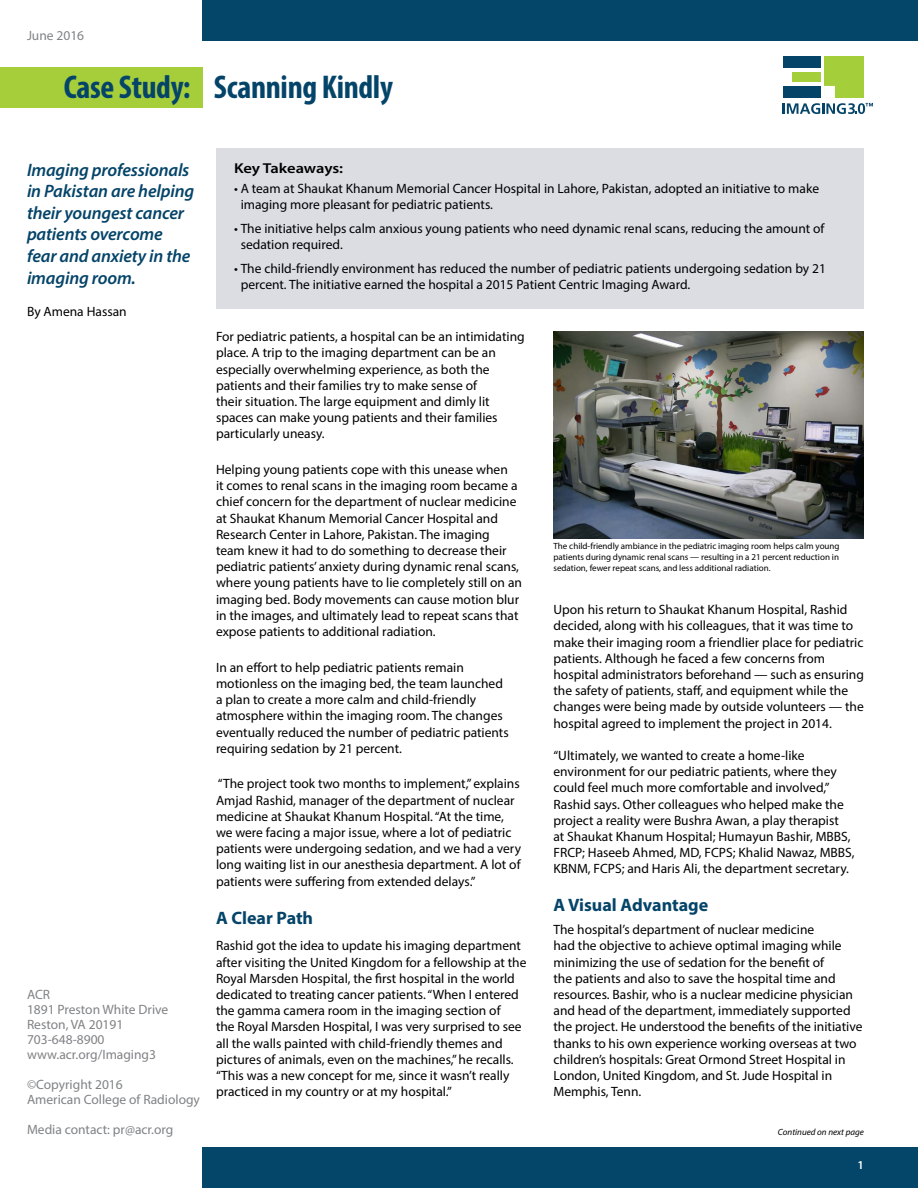
<style>
.page{position:relative;width:918px;height:1188px;background:#fff}
.page>*{position:absolute;margin:0;border:0;box-sizing:border-box;transform-origin:0 0}
.t1{font:700 condensed 33px "Myriad Pro";letter-spacing:-.01em;color:#054469}
.t2{font:italic 600 18px/21.6px "Myriad Pro";letter-spacing:-.01em;color:#054469}
.t3{font:700 18px "Myriad Pro";color:#054469}
.t4{font:600 14.4px "Myriad Pro";letter-spacing:-.01em;color:#000;scale:1.15 1}
.t5{font:13.5px/16.2px "Myriad Pro";color:#000}
.t6{font:13.5px/15px "Myriad Pro";color:#808285}
.t7{font:600 12px "Myriad Pro";color:#fff}
.t8{font:9px/10.8px "Myriad Pro";color:#000;text-align:justify}
.t9{font:italic 9px "Myriad Pro";color:#000}
</style>
<div class="page">
<div style="left:202px;top:0;width:716px;height:40px;background:#04456a"></div>
<div style="left:0;top:68px;width:202px;height:40px;background:#a6ce3a"></div>
<div style="left:202px;top:1148px;width:716px;height:40px;background:#04456a"></div>
<div style="left:783px;top:56px;width:38px;height:11px;background:#054469"></div>
<div style="left:792px;top:73px;width:29px;height:9px;background:#a5ce3b"></div>
<div style="left:783px;top:86px;width:38px;height:12px;background:#054469"></div>
<div style="left:824px;top:56px;width:40px;height:41px;background:#a5ce3b"></div>
<svg style="left:783px;top:103px;width:90px;height:11px"></svg>
<div style="left:824px;top:86px;width:11px;height:12px;background:#fff;border:1px solid #fff"></div>
<div style="left:216px;top:148px;width:648px;height:161px;background:#dbdde3"></div>
<img style="left:554px;top:331px;width:310px;height:207px">
<p class="t6" style="left:27px;top:28px;width:59px">June 2016</p>
<h1 class="t1" style="left:64px;top:67px;width:331px">Case Study: Scanning Kindly</h1>
<h2 class="t2" style="left:27px;top:158px;width:169px">Imaging professionals in Pakistan are helping their youngest cancer patients overcome fear and anxiety in the imaging room.</h2>
<p class="t5" style="left:27px;top:303px;width:101px">By Amena Hassan</p>
<p class="t6" style="left:27px;top:987px;width:143px">ACR<br>1891 Preston White Drive<br>Reston, VA 20191<br>703-648-8900 www.acr.org/Imaging3</p>
<p class="t6" style="left:27px;top:1077px;width:175px">©Copyright 2016<br>American College of Radiology</p>
<p class="t6" style="left:27px;top:1122px;width:148px">Media contact: pr@acr.org</p>
<p class="t4" style="left:234px;top:159px;width:96px">Key Takeaways:</p>
<p class="t5" style="left:241px;top:180px;width:580px;text-indent:-7px">• A team at Shaukat Khanum Memorial Cancer Hospital in Lahore, Pakistan, adopted an initiative to make imaging more pleasant for pediatric patients.</p>
<p class="t5" style="left:241px;top:220px;width:585px;text-indent:-7px">• The initiative helps calm anxious young patients who need dynamic renal scans, reducing the amount of sedation required.</p>
<p class="t5" style="left:241px;top:260px;width:587px;text-indent:-7px">• The child-friendly environment has reduced the number of pediatric patients undergoing sedation by 21 percent. The initiative earned the hospital a 2015 Patient Centric Imaging Award.</p>
<p class="t5" style="left:216px;top:328px;width:310px">For pediatric patients, a hospital can be an intimidating place. A trip to the imaging department can be an especially overwhelming experience, as both the patients and their families try to make sense of<br>their situation. The large equipment and dimly lit spaces can make young patients and their families particularly uneasy.</p>
<p class="t5" style="left:216px;top:461px;width:308px">Helping young patients cope with this unease when<br>it comes to renal scans in the imaging room became a chief concern for the department of nuclear medicine at Shaukat Khanum Memorial Cancer Hospital and Research Center in Lahore, Pakistan. The imaging team knew it had to do something to decrease their pediatric patients’ anxiety during dynamic renal scans, where young patients have to lie completely still on an imaging bed. Body movements can cause motion blur in the images, and ultimately lead to repeat scans that expose patients to additional radiation.</p>
<p class="t5" style="left:216px;top:659px;width:294px">In an effort to help pediatric patients remain motionless on the imaging bed, the team launched a plan to create a more calm and child-friendly atmosphere within the imaging room. The changes eventually reduced the number of pediatric patients requiring sedation by 21 percent.</p>
<p class="t5" style="left:216px;top:776px;width:307px">“The project took two months to implement,” explains Amjad Rashid, manager of the department of nuclear medicine at Shaukat Khanum Hospital. “At the time, we were facing a major issue, where a lot of pediatric patients were undergoing sedation, and we had a very long waiting list in our anesthesia department. A lot of patients were suffering from extended delays.”</p>
<h2 class="t3" style="left:216px;top:906px;width:99px">A Clear Path</h2>
<p class="t5" style="left:216px;top:938px;width:312px">Rashid got the idea to update his imaging department after visiting the United Kingdom for a fellowship at the Royal Marsden Hospital, the first hospital in the world dedicated to treating cancer patients. “When I entered the gamma camera room in the imaging section of<br>the Royal Marsden Hospital, I was very surprised to see all the walls painted with child-friendly themes and pictures of animals, even on the machines,” he recalls. “This was a new concept for me, since it wasn’t really practiced in my country or at my hospital.”</p>
<p class="t8" style="left:554px;top:541px;width:288px">The child-friendly ambiance in the pediatric imaging room helps calm young patients during dynamic renal scans — resulting in a 21 percent reduction in sedation, fewer repeat scans, and less additional radiation.</p>
<p class="t5" style="left:554px;top:601px;width:312px">Upon his return to Shaukat Khanum Hospital, Rashid decided, along with his colleagues, that it was time to make their imaging room a friendlier place for pediatric patients. Although he faced a few concerns from hospital administrators beforehand — such as ensuring the safety of patients, staff, and equipment while the changes were being made by outside volunteers — the hospital agreed to implement the project in 2014.</p>
<p class="t5" style="left:554px;top:747px;width:303px">“Ultimately, we wanted to create a home-like environment for our pediatric patients, where they could feel much more comfortable and involved,” Rashid says. Other colleagues who helped make the project a reality were Bushra Awan, a play therapist<br>at Shaukat Khanum Hospital; Humayun Bashir, MBBS, FRCP; Haseeb Ahmed, MD, FCPS; Khalid Nawaz, MBBS, KBNM, FCPS; and Haris Ali, the department secretary.</p>
<h2 class="t3" style="left:554px;top:893px;width:156px">A Visual Advantage</h2>
<p class="t5" style="left:554px;top:921px;width:310px">The hospital’s department of nuclear medicine<br>had the objective to achieve optimal imaging while minimizing the use of sedation for the benefit of<br>the patients and also to save the hospital time and resources. Bashir, who is a nuclear medicine physician and head of the department, immediately supported the project. He understood the benefits of the initiative thanks to his own experience working overseas at two children’s hospitals: Great Ormond Street Hospital in London, United Kingdom, and St. Jude Hospital in Memphis, Tenn.</p>
<p class="t9" style="left:778px;top:1126px;width:88px">Continued on next page</p>
<p class="t7" style="left:858px;top:1157px;width:8px">1</p>
</div>
